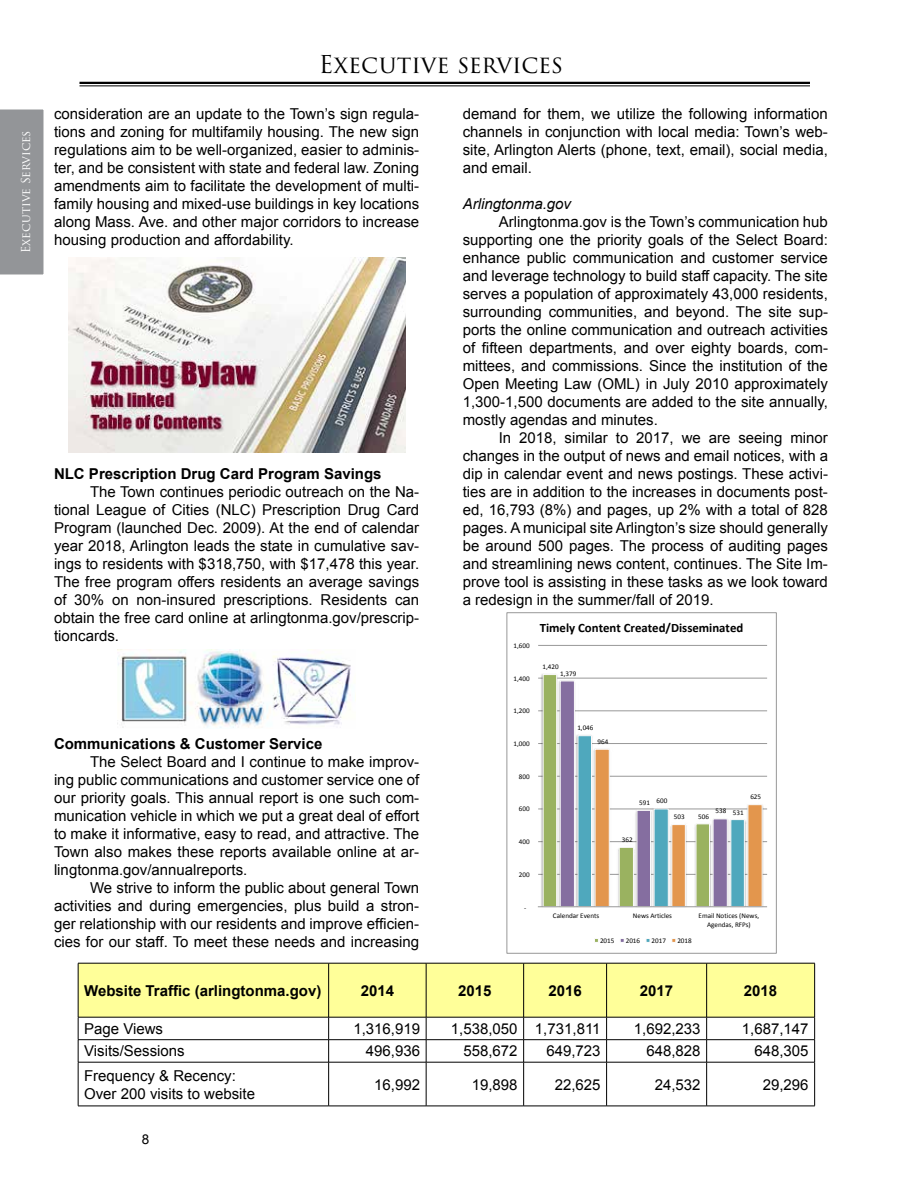
<style>
.page{position:relative;width:918px;height:1188px;background:#fff}
.page>*{position:absolute;margin:0;border:0;box-sizing:border-box;transform-origin:0 0}
.t1{font:24px "Trajan Pro 3";color:#000}
.t2{font:15px/18px "Arial";color:#000;text-align:justify}
.t3{font:700 15px "Arial";color:#000}
.t4{font:italic 15px "Arial";color:#000}
.t5{font:13.5px "Arial";color:#000}
.t6{font:700 12.75px "Calibri";color:#000}
.t7{font:12px "Trajan Pro 3";letter-spacing:-.005em;color:#fff}
.t8{font:7.05px/8.6px "Calibri";color:#000;text-align:center}
</style>
<div class="page">
<hr style="left:80px;top:82px;width:730px;height:2px;background:#000">
<hr style="left:80px;top:85px;width:730px;height:1px;background:#000">
<div style="left:0;top:109px;width:44px;height:166px;background:#939598"></div>
<img style="left:68px;top:257px;width:337px;height:195px">
<hr style="left:538px;top:874px;width:229px;height:1px;background:#989898">
<hr style="left:538px;top:841px;width:229px;height:1px;background:#989898">
<hr style="left:538px;top:809px;width:229px;height:1px;background:#989898">
<hr style="left:538px;top:776px;width:229px;height:1px;background:#989898">
<hr style="left:538px;top:743px;width:229px;height:1px;background:#989898">
<hr style="left:538px;top:710px;width:229px;height:1px;background:#989898">
<hr style="left:538px;top:678px;width:229px;height:1px;background:#989898">
<hr style="left:538px;top:645px;width:229px;height:1px;background:#989898">
<img style="left:539px;top:674px;width:3px;height:232px">
<svg style="left:542px;top:674px;width:221px;height:232px"></svg>
<hr style="left:538px;top:906px;width:229px;height:1px;background:#989898">
<svg style="left:620px;top:939px;width:4px;height:3px"></svg>
<svg style="left:646px;top:939px;width:4px;height:3px"></svg>
<svg style="left:672px;top:939px;width:4px;height:3px"></svg>
<div style="left:507px;top:612px;width:270px;height:342px;border:1px solid #989898"></div>
<svg style="left:78px;top:963px;width:737px;height:99px"></svg>
<hr style="left:78px;top:1062px;width:251px;height:1px;background:#000">
<hr style="left:78px;top:1062px;width:1px;height:44px;background:#000">
<hr style="left:329px;top:1062px;width:97px;height:1px;background:#000">
<hr style="left:328px;top:1062px;width:1px;height:44px;background:#000">
<hr style="left:426px;top:1062px;width:98px;height:1px;background:#000">
<hr style="left:426px;top:1062px;width:1px;height:44px;background:#000">
<hr style="left:524px;top:1062px;width:83px;height:1px;background:#000">
<hr style="left:523px;top:1062px;width:1px;height:44px;background:#000">
<hr style="left:607px;top:1062px;width:100px;height:1px;background:#000">
<hr style="left:606px;top:1062px;width:1px;height:44px;background:#000">
<hr style="left:707px;top:1062px;width:108px;height:1px;background:#000">
<hr style="left:706px;top:1062px;width:1px;height:44px;background:#000">
<hr style="left:814px;top:1062px;width:1px;height:44px;background:#000">
<hr style="left:78px;top:1106px;width:251px;height:1px;background:#000">
<hr style="left:329px;top:1106px;width:97px;height:1px;background:#000">
<hr style="left:426px;top:1106px;width:98px;height:1px;background:#000">
<hr style="left:524px;top:1106px;width:83px;height:1px;background:#000">
<hr style="left:607px;top:1106px;width:100px;height:1px;background:#000">
<hr style="left:707px;top:1106px;width:108px;height:1px;background:#000">
<img style="left:118px;top:650px;width:233px;height:78px">
<p class="t7" style="left:17px;top:253px;width:124px;rotate:-90deg">Executive Services</p>
<h1 class="t1" style="left:319px;top:48px;width:246px">Executive services</h1>
<p class="t2" style="left:54px;top:105px;width:367px">consideration are an update to the Town’s sign regula&shy;tions and zoning for multifamily housing. The new sign regulations aim to be well-organized, easier to adminis&shy;ter, and be consistent with state and federal law. Zoning amendments aim to facilitate the development of multi&shy;family housing and mixed-use buildings in key locations along Mass. Ave. and other major corridors to increase housing production and affordability.</p>
<p class="t3" style="left:54px;top:464px;width:329px">NLC Prescription Drug Card Program Savings</p>
<p class="t2" style="left:54px;top:483px;width:367px;text-indent:36px">The Town continues periodic outreach on the Na&shy;tional League of Cities (NLC) Prescription Drug Card Program (launched Dec. 2009). At the end of calendar year 2018, Arlington leads the state in cumulative sav&shy;ings to residents with $318,750, with $17,478 this year.<br>The free program offers residents an average savings of 30% on non-insured prescriptions. Residents can obtain the free card online at arlingtonma.gov/prescrip&shy;tioncards.</p>
<p class="t3" style="left:54px;top:734px;width:270px">Communications &amp; Customer Service</p>
<p class="t2" style="left:54px;top:753px;width:367px;text-indent:36px">The Select Board and I continue to make improv&shy;ing public communications and customer service one of our priority goals. This annual report is one such com&shy;munication vehicle in which we put a great deal of effort to make it informative, easy to read, and attractive. The Town also makes these reports available online at ar&shy;lingtonma.gov/annualreports.</p>
<p class="t2" style="left:54px;top:879px;width:367px;text-indent:36px">We strive to inform the public about general Town activities and during emergencies, plus build a stron&shy;ger relationship with our residents and improve efficien&shy;cies for our staff. To meet these needs and increasing</p>
<p class="t2" style="left:463px;top:105px;width:367px">demand for them, we utilize the following information channels in conjunction with local media: Town’s web&shy;site, Arlington Alerts (phone, text, email), social media, and email.</p>
<p class="t4" style="left:463px;top:194px;width:110px">Arlingtonma.gov</p>
<p class="t2" style="left:463px;top:213px;width:367px;text-indent:36px">Arlingtonma.gov is the Town’s communication hub supporting one the priority goals of the Select Board: enhance public communication and customer service and leverage technology to build staff capacity. The site serves a population of approximately 43,000 residents, surrounding communities, and beyond. The site sup&shy;ports the online communication and outreach activities of fifteen departments, and over eighty boards, com&shy;mittees, and commissions. Since the institution of the Open Meeting Law (OML) in July 2010 approximately 1,300-1,500 documents are added to the site annually, mostly agendas and minutes.</p>
<p class="t2" style="left:463px;top:429px;width:367px;text-indent:36px">In 2018, similar to 2017, we are seeing minor changes in the output of news and email notices, with a dip in calendar event and news postings. These activi&shy;ties are in addition to the increases in documents post&shy;ed, 16,793 (8%) and pages, up 2% with a total of 828 pages. A municipal site Arlington’s size should generally be around 500 pages. The process of auditing pages and streamlining news content, continues. The Site Im&shy;prove tool is assisting in these tasks as we look toward a redesign in the summer/fall of 2019.</p>
<p class="t8" style="left:513px;top:641px;width:18px">1,600</p>
<p class="t8" style="left:513px;top:674px;width:18px">1,400</p>
<p class="t6" style="left:540px;top:620px;width:205px">Timely Content Created/Disseminated</p>
<p class="t8" style="left:543px;top:663px;width:18px">1,420</p>
<p class="t8" style="left:560px;top:669px;width:18px">1,379</p>
<p class="t8" style="left:513px;top:707px;width:18px">1,200</p>
<p class="t8" style="left:513px;top:739px;width:18px">1,000</p>
<p class="t8" style="left:577px;top:724px;width:18px">1,046</p>
<p class="t8" style="left:597px;top:737px;width:12px">964</p>
<p class="t8" style="left:519px;top:772px;width:12px">800</p>
<p class="t8" style="left:519px;top:805px;width:12px">600</p>
<p class="t8" style="left:519px;top:838px;width:12px">400</p>
<p class="t8" style="left:657px;top:797px;width:12px">600</p>
<p class="t8" style="left:639px;top:798px;width:12px">591</p>
<p class="t8" style="left:750px;top:793px;width:12px">625</p>
<p class="t8" style="left:674px;top:813px;width:12px">503</p>
<p class="t8" style="left:716px;top:807px;width:12px">538</p>
<p class="t8" style="left:733px;top:808px;width:12px">531</p>
<p class="t8" style="left:698px;top:812px;width:12px">506</p>
<p class="t8" style="left:622px;top:836px;width:12px">362</p>
<p class="t8" style="left:519px;top:870px;width:12px">200</p>
<p class="t8" style="left:524px;top:903px;width:4px">-</p>
<p class="t8" style="left:553px;top:912px;width:48px">Calendar Events</p>
<p class="t8" style="left:633px;top:912px;width:41px">News Articles</p>
<p class="t8" style="left:699px;top:912px;width:62px">Email Notices (News,<br>Agendas, RFPs)</p>
<p class="t8" style="left:600px;top:937px;width:16px">2015</p>
<p class="t8" style="left:626px;top:937px;width:16px">2016</p>
<p class="t8" style="left:652px;top:937px;width:16px">2017</p>
<p class="t8" style="left:677px;top:937px;width:16px">2018</p>
<p class="t3" style="left:84px;top:980px;width:239px">Website Traffic (arlingtonma.gov)</p>
<p class="t3" style="left:361px;top:980px;width:35px">2014</p>
<p class="t3" style="left:458px;top:980px;width:35px">2015</p>
<p class="t3" style="left:548px;top:980px;width:35px">2016</p>
<p class="t3" style="left:640px;top:980px;width:35px">2017</p>
<p class="t3" style="left:744px;top:980px;width:35px">2018</p>
<p class="t2" style="left:84px;top:1020px;width:80px">Page Views</p>
<p class="t2" style="left:353px;top:1020px;width:68px">1,316,919</p>
<p class="t2" style="left:451px;top:1020px;width:151px">1,538,050 1,731,811</p>
<p class="t2" style="left:634px;top:1020px;width:68px">1,692,233</p>
<p class="t2" style="left:742px;top:1020px;width:68px">1,687,147</p>
<p class="t2" style="left:84px;top:1042px;width:102px">Visits/Sessions</p>
<p class="t2" style="left:366px;top:1042px;width:56px">496,936</p>
<p class="t2" style="left:463px;top:1042px;width:56px">558,672</p>
<p class="t2" style="left:546px;top:1042px;width:56px">649,723</p>
<p class="t2" style="left:646px;top:1042px;width:56px">648,828</p>
<p class="t2" style="left:754px;top:1042px;width:56px">648,305</p>
<p class="t2" style="left:84px;top:1066px;width:172px">Frequency &amp; Recency:<br>Over 200 visits to website</p>
<p class="t2" style="left:374px;top:1075px;width:47px">16,992</p>
<p class="t2" style="left:472px;top:1075px;width:47px">19,898</p>
<p class="t2" style="left:555px;top:1075px;width:47px">22,625</p>
<p class="t2" style="left:655px;top:1075px;width:47px">24,532</p>
<p class="t2" style="left:763px;top:1075px;width:47px">29,296</p>
<p class="t5" style="left:142px;top:1130px;width:9px">8</p>
</div>
